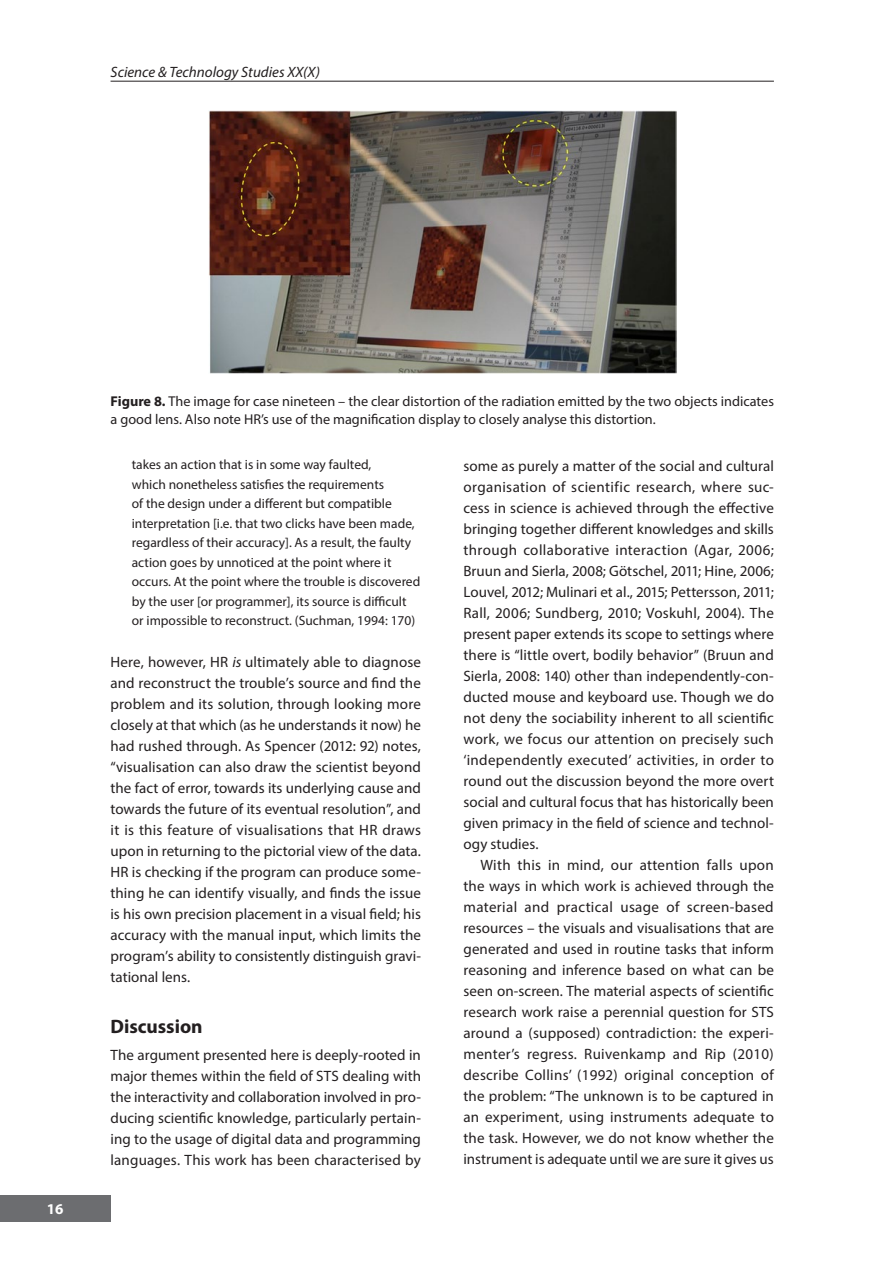
<style>
.page{position:relative;width:893px;height:1263px;background:#fff}
.page>*{position:absolute;margin:0;border:0;box-sizing:border-box;transform-origin:0 0}
.l_väliots{font:700 19.5px "Myriad Pro";color:#231f20}
.Leipis_ei_sis{font:15px/21px "Myriad Pro";letter-spacing:.005em;color:#231f20;text-align:justify}
.leipis{font:15px/21px "Myriad Pro";color:#231f20;text-align:justify}
.t1{font:italic 15px "Myriad Pro";color:#231f20}
.t2{font:700 15px "Myriad Pro";color:#fff}
.kuvateksti{font:14.25px/18px "Myriad Pro";color:#231f20}
.lainaus{font:13.5px/19.5px "Myriad Pro";color:#231f20}
.s1{font-weight:700}
.s2{font-style:italic}
</style>
<div class="page">
<div style="left:0;top:1195px;width:111px;height:27px;background:#6c6d70"></div>
<hr style="left:111px;top:81px;width:663px;height:1px;background:#231f20">
<img style="left:208px;top:111px;width:468px;height:263px">
<p class="t1" style="left:111px;top:63px;width:211px">Science &amp; Technology Studies XX(X)</p>
<p class="t2" style="left:47px;top:1199px;width:18px">16</p>
<p class="kuvateksti" style="left:111px;top:392px;width:665px"><span class="s1">Figure 8.</span> The image for case nineteen – the clear distortion of the radiation emitted by the two objects indicates a good lens. Also note HR’s use of the magnification display to closely analyse this distortion.</p>
<p class="Leipis_ei_sis" style="left:463px;top:455px;width:312px">some as purely a matter of the social and cultural organisation of scientific research, where suc&shy;cess in science is achieved through the effective bringing together different knowledges and skills through collaborative interaction (Agar, 2006; Bruun and Sierla, 2008; Götschel, 2011; Hine, 2006; Louvel, 2012; Mulinari et al., 2015; Pettersson, 2011; Rall, 2006; Sundberg, 2010; Voskuhl, 2004). The present paper extends its scope to settings where there is “little overt, bodily behavior” (Bruun and Sierla, 2008: 140) other than independently-con&shy;ducted mouse and keyboard use. Though we do not deny the sociability inherent to all scientific work, we focus our attention on precisely such ‘independently executed’ activities, in order to round out the discussion beyond the more overt social and cultural focus that has historically been given primacy in the field of science and technol&shy;ogy studies.</p>
<p class="leipis" style="left:463px;top:854px;width:312px;text-indent:17px">With this in mind, our attention falls upon the ways in which work is achieved through the material and practical usage of screen-based resources – the visuals and visualisations that are generated and used in routine tasks that inform reasoning and inference based on what can be seen on-screen. The material aspects of scientific research work raise a perennial question for STS around a (supposed) contradiction: the experi&shy;menter’s regress. Ruivenkamp and Rip (2010) describe Collins’ (1992) original conception of the problem: “The unknown is to be captured in an experiment, using instruments adequate to the task. However, we do not know whether the instrument is adequate until we are sure it gives us</p>
<p class="lainaus" style="left:132px;top:455px;width:290px">takes an action that is in some way faulted,<br>which nonetheless satisfies the requirements<br>of the design under a different but compatible interpretation [i.e. that two clicks have been made, regardless of their accuracy]. As a result, the faulty action goes by unnoticed at the point where it occurs. At the point where the trouble is discovered by the user [or programmer], its source is difficult or impossible to reconstruct. (Suchman, 1994: 170)</p>
<p class="Leipis_ei_sis" style="left:111px;top:652px;width:312px">Here, however, HR <span class="s2">is</span> ultimately able to diagnose and reconstruct the trouble’s source and find the problem and its solution, through looking more closely at that which (as he understands it now) he had rushed through. As Spencer (2012: 92) notes, “visualisation can also draw the scientist beyond the fact of error, towards its underlying cause and towards the future of its eventual resolution”, and it is this feature of visualisations that HR draws upon in returning to the pictorial view of the data.<br>HR is checking if the program can produce some&shy;thing he can identify visually, and finds the issue is his own precision placement in a visual field; his accuracy with the manual input, which limits the program’s ability to consistently distinguish gravi&shy;tational lens.</p>
<p class="l_väliots" style="left:111px;top:1014px;width:94px">Discussion</p>
<p class="Leipis_ei_sis" style="left:111px;top:1044px;width:312px">The argument presented here is deeply-rooted in major themes within the field of STS dealing with the interactivity and collaboration involved in pro&shy;ducing scientific knowledge, particularly pertain&shy;ing to the usage of digital data and programming languages. This work has been characterised by</p>
</div>
